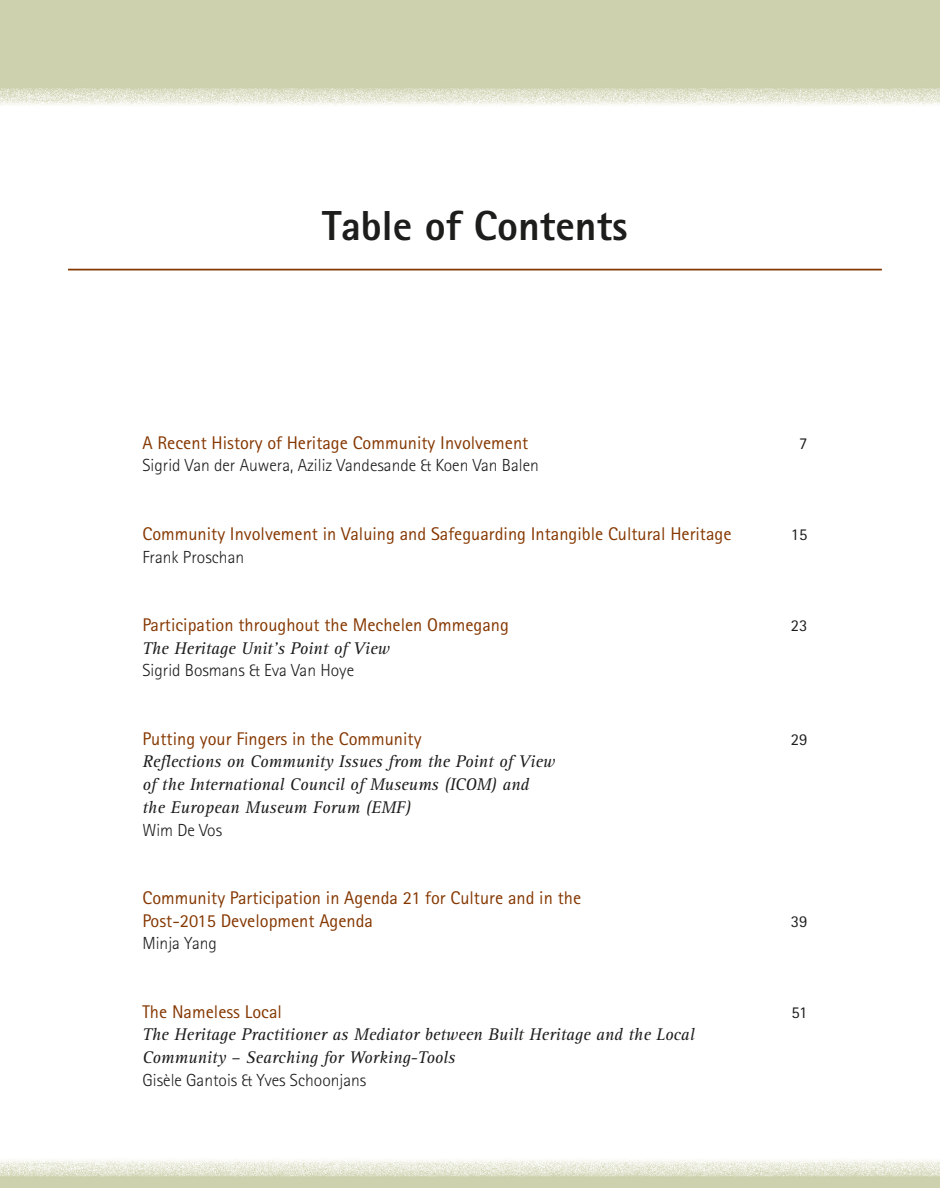
<style>
.page{position:relative;width:940px;height:1188px;background:#fff}
.page>*{position:absolute;margin:0;border:0;box-sizing:border-box;transform-origin:0 0}
.t1{font:800 42px "Agfa Rotis Sans Serif";color:#1d1d1b}
.t2{font:18.38px/22.8px "Agfa Rotis Sans Serif";color:#853700}
.t3{font:italic 17.5px/22.8px "Agfa Rotis Serif";color:#1d1d1b}
.t4{font:300 17.5px "Agfa Rotis Sans Serif";color:#1d1d1b}
.t5{font:16.62px "Agfa Rotis Sans Serif";color:#1d1d1b}
</style>
<div class="page">
<img style="left:0;top:1159px;width:940px;height:29px">
<img style="left:0;top:0;width:940px;height:105px">
<hr style="left:68px;top:269px;width:814px;height:1px;background:#853700">
<h1 class="t1" style="left:322px;top:199px;width:307px">Table of Contents</h1>
<p class="t2" style="left:142px;top:431px;width:387px">A Recent History of Heritage Community Involvement</p>
<p class="t5" style="left:799px;top:433px;width:10px">7</p>
<p class="t4" style="left:142px;top:455px;width:398px">Sigrid Van der Auwera, Aziliz Vandesande &amp; Koen Van Balen</p>
<p class="t2" style="left:142px;top:522px;width:590px">Community Involvement in Valuing and Safeguarding Intangible Cultural Heritage</p>
<p class="t5" style="left:791px;top:524px;width:18px">15</p>
<p class="t4" style="left:142px;top:546px;width:103px">Frank Proschan</p>
<p class="t2" style="left:142px;top:613px;width:368px">Participation throughout the Mechelen Ommegang</p>
<p class="t5" style="left:791px;top:615px;width:18px">23</p>
<p class="t3" style="left:142px;top:637px;width:249px">The Heritage Unit’s Point of View</p>
<p class="t4" style="left:142px;top:660px;width:213px">Sigrid Bosmans &amp; Eva Van Hoye</p>
<p class="t2" style="left:142px;top:727px;width:280px">Putting your Fingers in the Community</p>
<p class="t5" style="left:791px;top:729px;width:18px">29</p>
<p class="t3" style="left:142px;top:751px;width:414px">Reflections on Community Issues from the Point of View of the International Council of Museums (ICOM) and the European Museum Forum (EMF)</p>
<p class="t4" style="left:142px;top:819px;width:81px">Wim De Vos</p>
<p class="t2" style="left:142px;top:886px;width:440px">Community Participation in Agenda 21 for Culture and in the<br>Post-2015 Development Agenda</p>
<p class="t4" style="left:142px;top:933px;width:76px">Minja Yang</p>
<p class="t5" style="left:791px;top:911px;width:18px">39</p>
<p class="t2" style="left:142px;top:1000px;width:141px">The Nameless Local</p>
<p class="t5" style="left:791px;top:1002px;width:18px">51</p>
<p class="t3" style="left:142px;top:1024px;width:553px">The Heritage Practitioner as Mediator between Built Heritage and the Local<br>Community – Searching for Working-Tools</p>
<p class="t4" style="left:142px;top:1070px;width:225px">Gisèle Gantois &amp; Yves Schoonjans</p>
</div>
